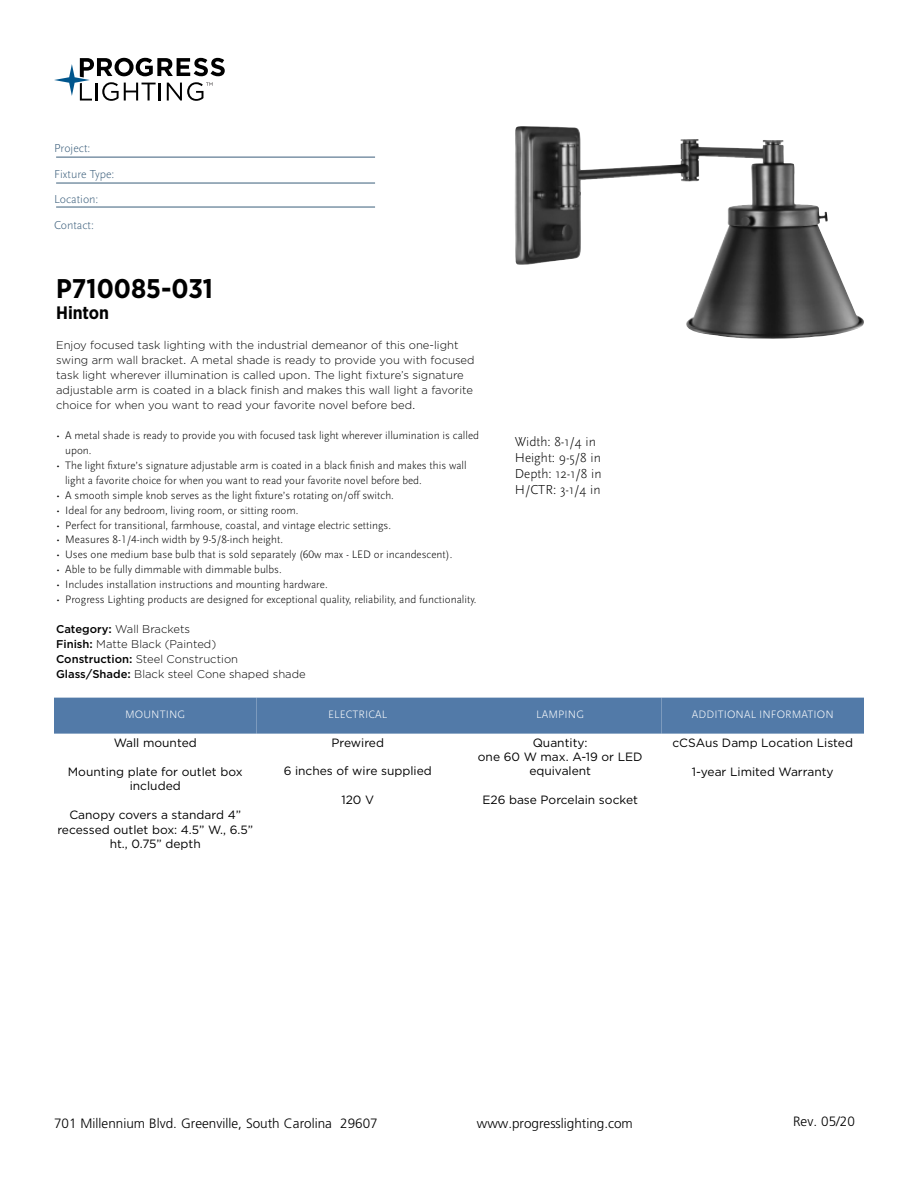
<style>
.page{position:relative;width:918px;height:1188px;background:#fff}
.page>*{position:absolute;margin:0;border:0;box-sizing:border-box;transform-origin:0 0}
.t1{font:700 27px "Gotham Narrow";color:#000}
.t2{font:700 18px "Gotham Narrow";color:#000}
.t3{font:300 13.5px "Frutiger LT Std";color:#000}
.t4{font:300 13.5px/16.2px "Scala Sans Pro";color:#000}
.t5{font:12px/14.4px "Gotham";color:#000;text-align:center}
.t6{font:300 12px/25.5px "Scala Sans Pro";color:#3b5e7b}
.t7{font:300 11.25px/15px "Scala Sans Pro";color:#000}
.t8{font:300 11.25px/15px "Gotham";color:#000}
.t9{font:300 11.25px "Scala Sans Pro";letter-spacing:.01em;color:#fff}
.s1{font-weight:500}
</style>
<div class="page">
<svg style="left:54px;top:58px;width:171px;height:43px"></svg>
<hr style="left:56px;top:157px;width:319px;height:1px;background:#3b5e7b">
<hr style="left:56px;top:183px;width:319px;height:1px;background:#3b5e7b">
<hr style="left:56px;top:207px;width:319px;height:1px;background:#3b5e7b">
<img style="left:515px;top:127px;width:349px;height:212px">
<div style="left:54px;top:698px;width:202px;height:36px;background:#527aa8"></div>
<div style="left:256px;top:698px;width:203px;height:36px;background:#527aa8"></div>
<div style="left:459px;top:698px;width:203px;height:36px;background:#527aa8"></div>
<div style="left:662px;top:698px;width:202px;height:36px;background:#527aa8"></div>
<p class="t6" style="left:54px;top:135px;width:62px">Project:<br>Fixture Type:<br>Location:<br>Contact:</p>
<h1 class="t1" style="left:56px;top:271px;width:158px">P710085-031</h1>
<h2 class="t2" style="left:56px;top:301px;width:55px">Hinton</h2>
<p class="t8" style="left:56px;top:337px;width:420px">Enjoy focused task lighting with the industrial demeanor of this one-light swing arm wall bracket. A metal shade is ready to provide you with focused task light wherever illumination is called upon. The light fixture’s signature adjustable arm is coated in a black finish and makes this wall light a favorite choice for when you want to read your favorite novel before bed.</p>
<p class="t7" style="left:65px;top:427px;width:415px;text-indent:-9px">• A metal shade is ready to provide you with focused task light wherever illumination is called upon.</p>
<p class="t7" style="left:65px;top:457px;width:403px;text-indent:-9px">• The light fixture’s signature adjustable arm is coated in a black finish and makes this wall light a favorite choice for when you want to read your favorite novel before bed.</p>
<p class="t7" style="left:56px;top:487px;width:339px">• A smooth simple knob serves as the light fixture’s rotating on/off switch.</p>
<p class="t7" style="left:56px;top:502px;width:244px">• Ideal for any bedroom, living room, or sitting room.</p>
<p class="t7" style="left:56px;top:517px;width:336px">• Perfect for transitional, farmhouse, coastal, and vintage electric settings.</p>
<p class="t7" style="left:56px;top:532px;width:228px">• Measures 8-1/4-inch width by 9-5/8-inch height.</p>
<p class="t7" style="left:56px;top:547px;width:398px">• Uses one medium base bulb that is sold separately (60w max - LED or incandescent).</p>
<p class="t7" style="left:56px;top:562px;width:227px">• Able to be fully dimmable with dimmable bulbs.</p>
<p class="t7" style="left:56px;top:577px;width:273px">• Includes installation instructions and mounting hardware.</p>
<p class="t7" style="left:56px;top:592px;width:422px">• Progress Lighting products are designed for exceptional quality, reliability, and functionality.</p>
<p class="t8" style="left:56px;top:622px;width:251px"><span class="s1">Category:</span> Wall Brackets<br><span class="s1">Finish:</span> Matte Black (Painted)<br><span class="s1">Construction:</span> Steel Construction <span class="s1">Glass/Shade:</span> Black steel Cone shaped shade</p>
<p class="t4" style="left:515px;top:433px;width:88px">Width: 8-1/4 in<br>Height: 9-5/8 in<br>Depth: 12-1/8 in<br>H/CTR: 3-1/4 in</p>
<p class="t9" style="left:125px;top:708px;width:62px">MOUNTING</p>
<p class="t5" style="left:114px;top:736px;width:84px">Wall mounted</p>
<p class="t5" style="left:68px;top:764px;width:176px">Mounting plate for outlet box included</p>
<p class="t5" style="left:57px;top:808px;width:197px">Canopy covers a standard 4” recessed outlet box: 4.5” W., 6.5” ht., 0.75” depth</p>
<p class="t9" style="left:328px;top:708px;width:61px">ELECTRICAL</p>
<p class="t5" style="left:331px;top:735px;width:54px">Prewired</p>
<p class="t5" style="left:284px;top:764px;width:150px">6 inches of wire supplied</p>
<p class="t5" style="left:341px;top:793px;width:34px">120 V</p>
<p class="t9" style="left:536px;top:708px;width:49px">LAMPING</p>
<p class="t5" style="left:478px;top:735px;width:166px">Quantity:<br>one 60 W max. A-19 or LED equivalent</p>
<p class="t5" style="left:482px;top:793px;width:157px">E26 base Porcelain socket</p>
<p class="t9" style="left:692px;top:708px;width:143px">ADDITIONAL INFORMATION</p>
<p class="t5" style="left:672px;top:736px;width:182px">cCSAus Damp Location Listed</p>
<p class="t5" style="left:692px;top:764px;width:143px">1-year Limited Warranty</p>
<p class="t3" style="left:54px;top:1115px;width:325px">701 Millennium Blvd. Greenville, South Carolina 29607</p>
<p class="t3" style="left:477px;top:1115px;width:158px">www.progresslighting.com</p>
<p class="t3" style="left:793px;top:1114px;width:63px">Rev. 05/20</p>
</div>
